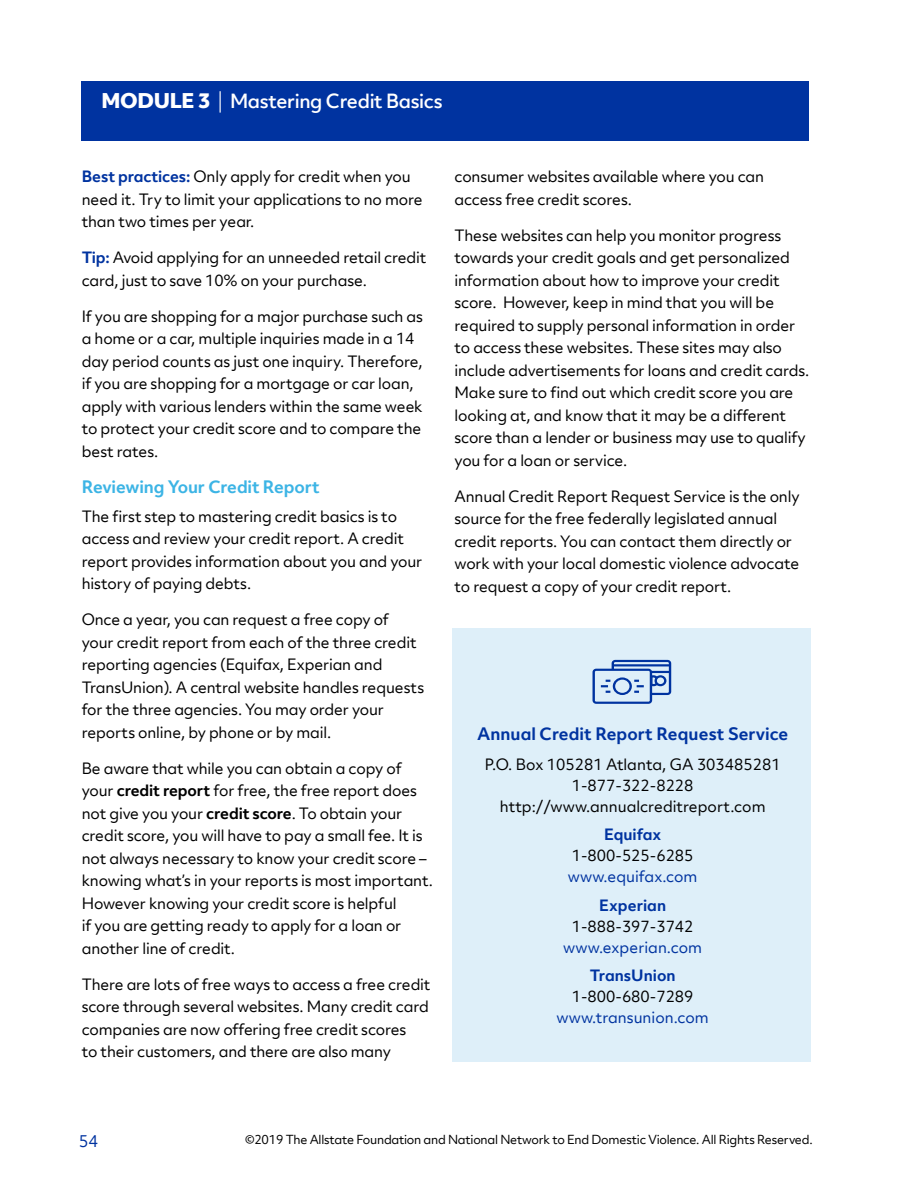
<style>
.page{position:relative;width:918px;height:1188px;background:#fff}
.page>*{position:absolute;margin:0;border:0;box-sizing:border-box;transform-origin:0 0}
.t1{font:500 18.75px "Allstate Objektiv";letter-spacing:-.02em;color:#fff}
.t2{font:700 16.5px "Allstate Objektiv";color:#0033a0}
.t3{font:700 16.5px "Allstate Objektiv";letter-spacing:-.01em;color:#3cb4e5}
.t4{font:15.75px "Allstate Objektiv";color:#0033a0}
.t5{font:15px/22.5px "Allstate Objektiv";letter-spacing:-.01em;color:#000}
.t6{font:15px "Allstate Objektiv";color:#0033a0}
.t7{font:700 15px "Allstate Objektiv";color:#0033a0}
.t8{font:12px "Allstate Objektiv";letter-spacing:-.02em;color:#000}
.s1{font-weight:800;font-size:19.5px}
.s2{font-weight:300;font-size:19.5px}
.s3{font-weight:700;color:#0033a0}
.s4{font-weight:700}
</style>
<div class="page">
<div style="left:82px;top:81px;width:727px;height:59px;background:#0033a0"></div>
<div style="left:453px;top:629px;width:358px;height:433px;background:#deeff9"></div>
<svg style="left:593px;top:660px;width:78px;height:44px"></svg>
<p class="t1" style="left:102px;top:87px;width:343px"><span class="s1">MODULE 3</span> <span class="s2">|</span> Mastering Credit Basics</p>
<p class="t5" style="left:82px;top:165px;width:342px"><span class="s3">Best practices:</span> Only apply for credit when you need it. Try to limit your applications to no more than two times per year.</p>
<p class="t5" style="left:82px;top:246px;width:346px"><span class="s3">Tip:</span> Avoid applying for an unneeded retail credit card, just to save 10% on your purchase.</p>
<p class="t5" style="left:82px;top:305px;width:343px">If you are shopping for a major purchase such as a home or a car, multiple inquiries made in a 14 day period counts as just one inquiry. Therefore, if you are shopping for a mortgage or car loan, apply with various lenders within the same week to protect your credit score and to compare the best rates.</p>
<p class="t3" style="left:82px;top:475px;width:239px">Reviewing Your Credit Report</p>
<p class="t5" style="left:82px;top:505px;width:342px">The first step to mastering credit basics is to access and review your credit report. A credit report provides information about you and your history of paying debts.</p>
<p class="t5" style="left:82px;top:608px;width:344px">Once a year, you can request a free copy of your credit report from each of the three credit reporting agencies (Equifax, Experian and TransUnion). A central website handles requests for the three agencies. You may order your reports online, by phone or by mail.</p>
<p class="t5" style="left:82px;top:757px;width:353px">Be aware that while you can obtain a copy of your <span class="s4">credit report</span> for free, the free report does not give you your <span class="s4">credit score</span>. To obtain your credit score, you will have to pay a small fee. It is not always necessary to know your credit score – knowing what’s in your reports is most important.<br>However knowing your credit score is helpful<br>if you are getting ready to apply for a loan or another line of credit.</p>
<p class="t5" style="left:82px;top:973px;width:350px">There are lots of free ways to access a free credit score through several websites. Many credit card companies are now offering free credit scores<br>to their customers, and there are also many</p>
<p class="t5" style="left:454px;top:165px;width:311px">consumer websites available where you can access free credit scores.</p>
<p class="t5" style="left:454px;top:224px;width:356px">These websites can help you monitor progress towards your credit goals and get personalized information about how to improve your credit score. However, keep in mind that you will be required to supply personal information in order to access these websites. These sites may also include advertisements for loans and credit cards.<br>Make sure to find out which credit score you are looking at, and know that it may be a different score than a lender or business may use to qualify you for a loan or service.</p>
<p class="t5" style="left:454px;top:485px;width:347px">Annual Credit Report Request Service is the only source for the free federally legislated annual credit reports. You can contact them directly or work with your local domestic violence advocate to request a copy of your credit report.</p>
<p class="t2" style="left:477px;top:722px;width:313px">Annual Credit Report Request Service</p>
<p class="t5" style="left:485px;top:754px;width:297px;line-height:21px;text-align:center">P.O. Box 105281 Atlanta, GA 303485281<br>1-877-322-8228 http://www.annualcreditreport.com</p>
<p class="t7" style="left:604px;top:824px;width:59px">Equifax</p>
<p class="t5" style="left:572px;top:844px;width:123px">1-800-525-6285</p>
<p class="t6" style="left:568px;top:866px;width:131px">www.equifax.com</p>
<p class="t7" style="left:599px;top:895px;width:68px">Experian</p>
<p class="t5" style="left:572px;top:915px;width:123px">1-888-397-3742</p>
<p class="t6" style="left:563px;top:937px;width:140px">www.experian.com</p>
<p class="t7" style="left:590px;top:965px;width:88px">TransUnion</p>
<p class="t5" style="left:572px;top:985px;width:123px">1-800-680-7289</p>
<p class="t6" style="left:557px;top:1007px;width:154px">www.transunion.com</p>
<p class="t4" style="left:79px;top:1130px;width:21px">54</p>
<p class="t8" style="left:245px;top:1131px;width:569px">©2019 The Allstate Foundation and National Network to End Domestic Violence. All Rights Reserved.</p>
</div>
